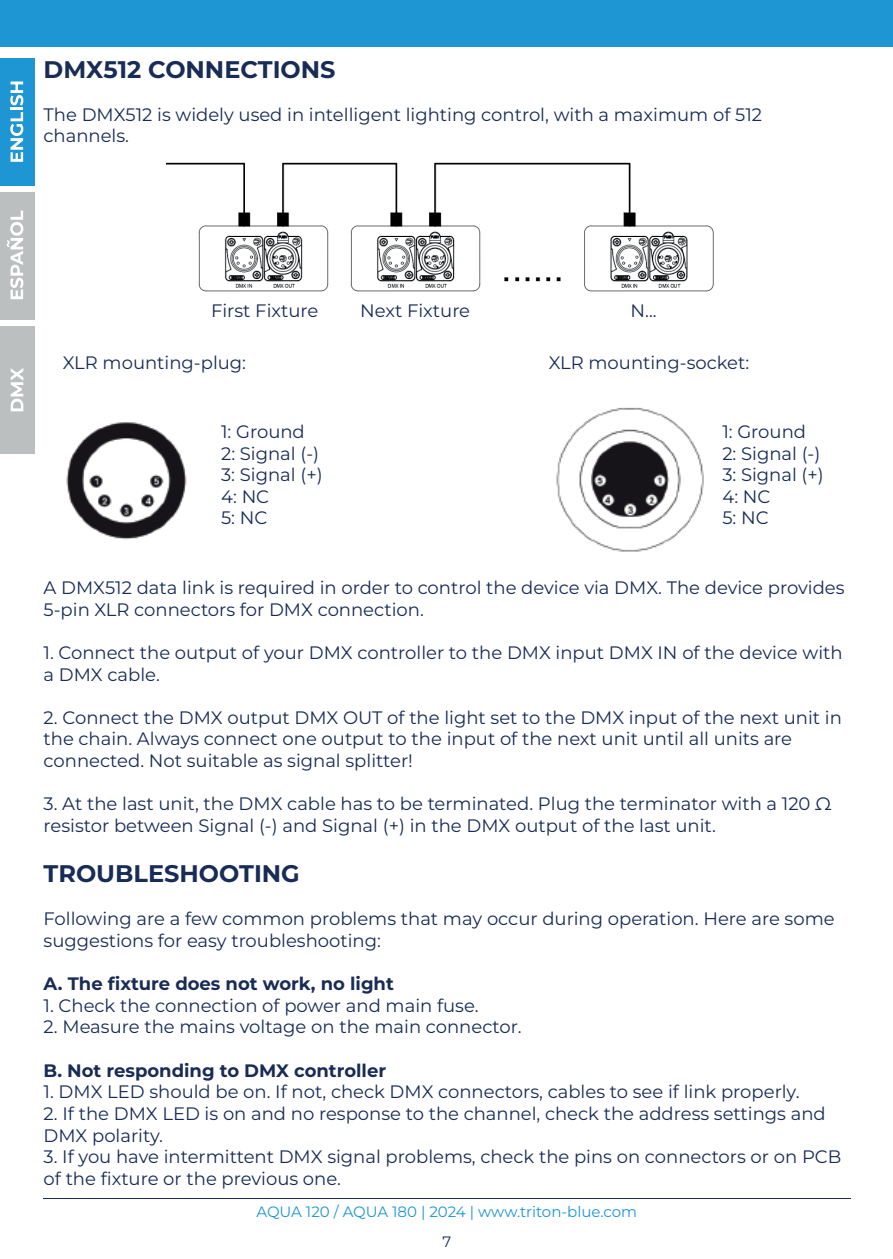
<style>
.page{position:relative;width:893px;height:1259px;background:#fff}
.page>*{position:absolute;margin:0;border:0;box-sizing:border-box;transform-origin:0 0}
.t1{font:100 24px "Montserrat";color:#192c56}
.t2{font:100 18px/21.6px "Montserrat";color:#192c56}
.t3{font:700 18px "Montserrat";color:#192c56}
.t4{font:100 15px "Montserrat";color:#1e96d4}
.t5{font:100 15px "Montserrat";color:#192c56}
</style>
<div class="page">
<hr style="left:43px;top:1198px;width:808px;height:1px;background:#192c56">
<div style="left:0;top:59px;width:34px;height:127px;background:#1e96d4"></div>
<div style="left:0;top:192px;width:34px;height:128px;background:#bcbfc0"></div>
<div style="left:0;top:326px;width:34px;height:127px;background:#bcbfc0"></div>
<svg style="left:10px;top:81px;width:13px;height:81px"></svg>
<svg style="left:7px;top:210px;width:16px;height:89px"></svg>
<svg style="left:11px;top:368px;width:12px;height:43px"></svg>
<div style="left:0;top:0;width:893px;height:47px;background:#1e96d4"></div>
<img style="left:66px;top:422px;width:121px;height:118px">
<img style="left:556px;top:407px;width:148px;height:145px">
<div style="left:700px;top:387px;width:144px;height:26px;background:#fff"></div>
<img style="left:167px;top:162px;width:547px;height:130px">
<h1 class="t1" style="left:44px;top:53px;width:293px">DMX512 CONNECTIONS</h1>
<p class="t2" style="left:44px;top:103px;width:720px">The DMX512 is widely used in intelligent lighting control, with a maximum of 512 channels.</p>
<p class="t2" style="left:211px;top:299px;width:109px">First Fixture</p>
<p class="t2" style="left:360px;top:299px;width:111px">Next Fixture</p>
<p class="t2" style="left:631px;top:299px;width:28px">N...</p>
<p class="t2" style="left:63px;top:351px;width:185px">XLR mounting-plug:</p>
<p class="t2" style="left:549px;top:351px;width:202px">XLR mounting-socket:</p>
<p class="t2" style="left:221px;top:420px;width:103px">1: Ground<br>2: Signal (-)<br>3: Signal (+)<br>4: NC<br>5: NC</p>
<p class="t2" style="left:722px;top:420px;width:103px">1: Ground<br>2: Signal (-)<br>3: Signal (+)<br>4: NC<br>5: NC</p>
<p class="t2" style="left:44px;top:576px;width:802px">A DMX512 data link is required in order to control the device via DMX. The device provides<br>5-pin XLR connectors for DMX connection.</p>
<p class="t2" style="left:44px;top:641px;width:801px">1. Connect the output of your DMX controller to the DMX input DMX IN of the device with a DMX cable.</p>
<p class="t2" style="left:44px;top:706px;width:800px">2. Connect the DMX output DMX OUT of the light set to the DMX input of the next unit in the chain. Always connect one output to the input of the next unit until all units are connected. Not suitable as signal splitter!</p>
<p class="t2" style="left:44px;top:792px;width:789px">3. At the last unit, the DMX cable has to be terminated. Plug the terminator with a 120 Ω resistor between Signal (-) and Signal (+) in the DMX output of the last unit.</p>
<h1 class="t1" style="left:44px;top:857px;width:258px">TROUBLESHOOTING</h1>
<p class="t2" style="left:44px;top:908px;width:793px">Following are a few common problems that may occur during operation. Here are some suggestions for easy troubleshooting:</p>
<p class="t3" style="left:44px;top:972px;width:352px">A. The fixture does not work, no light</p>
<p class="t2" style="left:44px;top:994px;width:437px">1. Check the connection of power and main fuse.</p>
<p class="t2" style="left:44px;top:1016px;width:480px">2. Measure the mains voltage on the main connector.</p>
<p class="t3" style="left:44px;top:1058px;width:344px">B. Not responding to DMX controller</p>
<p class="t2" style="left:44px;top:1080px;width:757px">1. DMX LED should be on. If not, check DMX connectors, cables to see if link properly.</p>
<p class="t2" style="left:44px;top:1102px;width:784px">2. If the DMX LED is on and no response to the channel, check the address settings and<br>DMX polarity.</p>
<p class="t2" style="left:44px;top:1145px;width:799px">3. If you have intermittent DMX signal problems, check the pins on connectors or on PCB of the fixture or the previous one.</p>
<p class="t4" style="left:256px;top:1201px;width:382px">AQUA 120 / AQUA 180 | 2024 | www.triton-blue.com</p>
<p class="t5" style="left:442px;top:1231px;width:10px">7</p>
</div>
